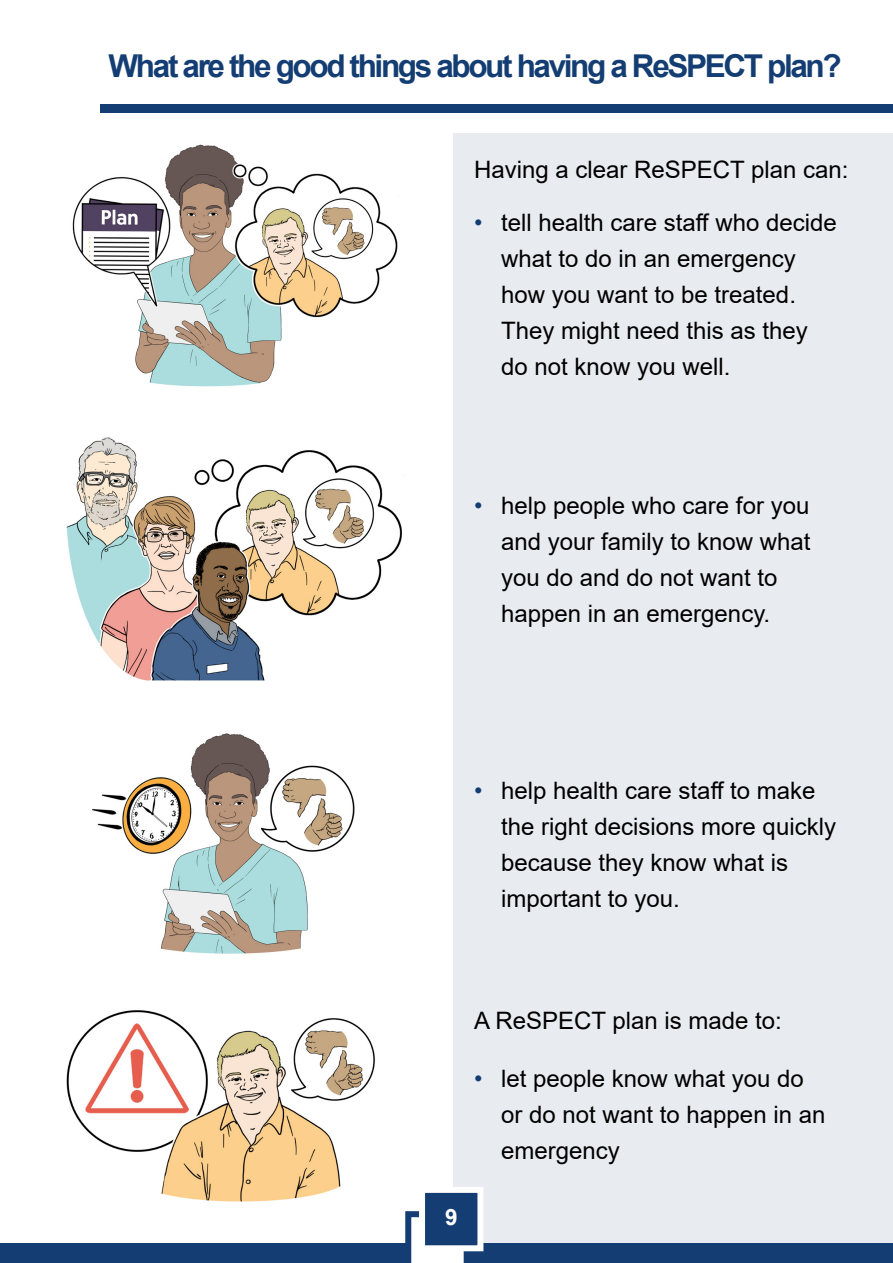
<style>
.page{position:relative;width:893px;height:1263px;background:#fff}
.page>*{position:absolute;margin:0;border:0;box-sizing:border-box;transform-origin:0 0}
.t1{font:700 31.5px "Arial";letter-spacing:-.075em;color:#143e73}
.t2{font:24px/36px "Arial";color:#000}
.t3{font:700 22.5px "Arial";color:#fff}
.s1{color:#143e73}
</style>
<div class="page">
<div style="left:453px;top:0;width:440px;height:1263px;background:#e8ecf1"></div>
<div style="left:0;top:1243px;width:893px;height:20px;background:#143e73"></div>
<svg style="left:405px;top:1211px;width:65px;height:52px"></svg>
<div style="left:419px;top:1187px;width:64px;height:64px;background:#143e73;border:6px solid #fff"></div>
<div style="left:0;top:0;width:893px;height:133px;background:#fff"></div>
<div style="left:100px;top:104px;width:793px;height:9px;background:#143e73"></div>
<img style="left:72px;top:144px;width:326px;height:243px">
<img style="left:66px;top:437px;width:336px;height:244px">
<img style="left:92px;top:733px;width:263px;height:221px">
<img style="left:66px;top:1010px;width:309px;height:192px">
<p class="t1" style="left:109px;top:44px;width:735px">What are the good things about having a ReSPECT plan?</p>
<p class="t2" style="left:474px;top:151px;width:376px">Having a clear ReSPECT plan can:</p>
<p class="t2" style="left:501px;top:204px;width:337px;text-indent:-27px"><span class="s1">•</span> tell health care staff who decide what to do in an emergency how you want to be treated.<br>They might need this as they do not know you well.</p>
<p class="t2" style="left:501px;top:488px;width:311px;text-indent:-27px"><span class="s1">•</span> help people who care for you and your family to know what you do and do not want to happen in an emergency.</p>
<p class="t2" style="left:501px;top:772px;width:336px;text-indent:-27px"><span class="s1">•</span> help health care staff to make the right decisions more quickly because they know what is important to you.</p>
<p class="t2" style="left:474px;top:1002px;width:309px">A ReSPECT plan is made to:</p>
<p class="t3" style="left:445px;top:1201px;width:14px">9</p>
<p class="t2" style="left:501px;top:1060px;width:326px;text-indent:-27px"><span class="s1">•</span> let people know what you do or do not want to happen in an emergency</p>
</div>
